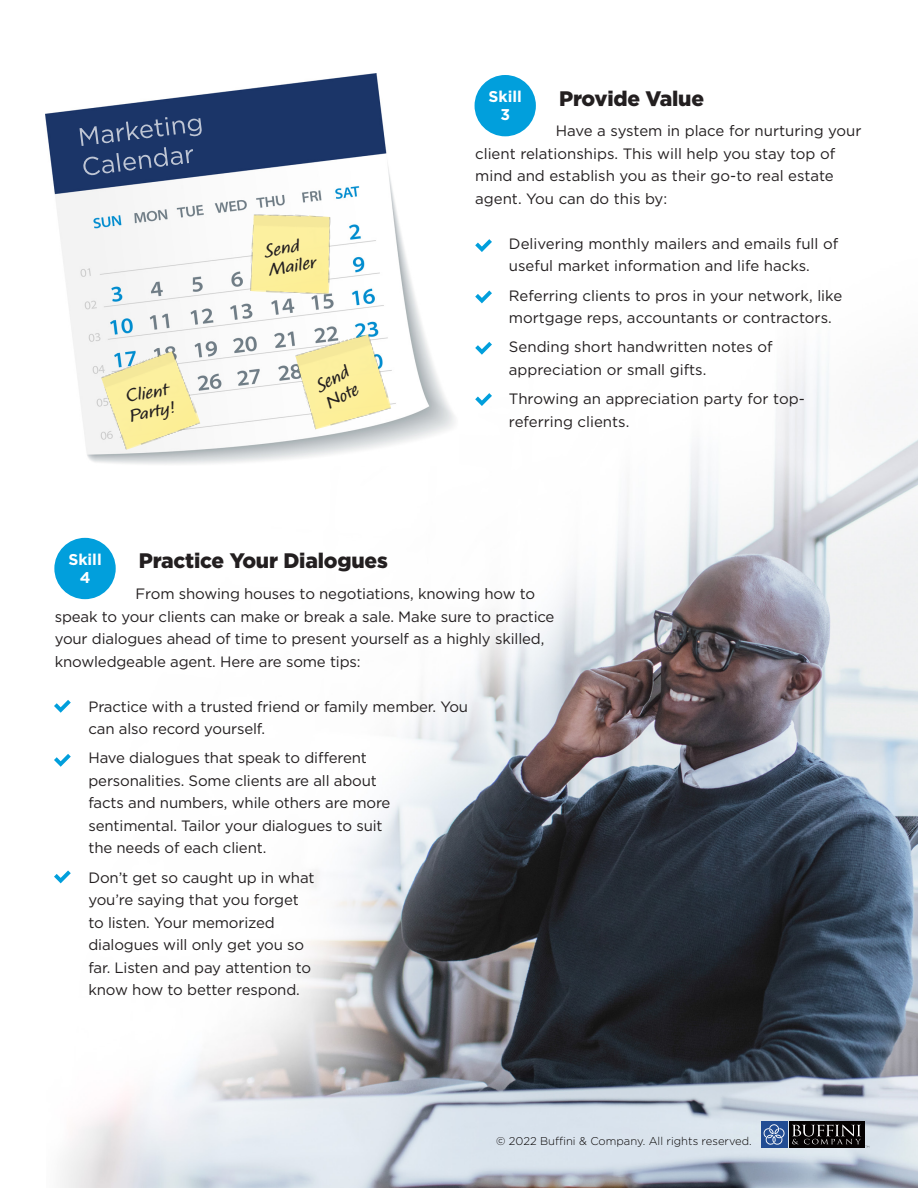
<style>
.page{position:relative;width:918px;height:1188px;background:#fff}
.page>*{position:absolute;margin:0;border:0;box-sizing:border-box;transform-origin:0 0}
.t1{font:900 21px "Gotham";letter-spacing:-.01em;color:#231f20}
.t2{font:600 18px/19.5px "Calliope MVB";color:#231f20}
.t3{font:700 15.6px "Gotham";color:#fff}
.t4{font:15px/22.5px "Gotham";letter-spacing:-.01em;color:#231f20}
.t5{font:300 11.25px "Gotham";color:#040101}
</style>
<div class="page">
<img style="left:56px;top:75px;width:862px;height:1113px">
<img style="left:45px;top:73px;width:414px;height:392px">
<div style="left:54px;top:538px;width:62px;height:61px;background:#019fdc;border-radius:50%"></div>
<svg style="left:54px;top:700px;width:17px;height:13px"></svg>
<svg style="left:54px;top:754px;width:17px;height:13px"></svg>
<svg style="left:54px;top:870px;width:17px;height:13px"></svg>
<div style="left:475px;top:75px;width:61px;height:61px;background:#019fdc;border-radius:50%"></div>
<svg style="left:475px;top:239px;width:17px;height:13px"></svg>
<svg style="left:475px;top:290px;width:17px;height:13px"></svg>
<svg style="left:475px;top:342px;width:17px;height:13px"></svg>
<svg style="left:475px;top:393px;width:17px;height:13px"></svg>
<img style="left:249px;top:212px;width:85px;height:84px">
<img style="left:295px;top:333px;width:97px;height:97px">
<img style="left:100px;top:350px;width:101px;height:100px">
<svg style="left:79px;top:117px;width:123px;height:59px"></svg>
<div style="left:761px;top:1121px;width:26px;height:27px;background:#214c93"></div>
<svg style="left:763px;top:1124px;width:22px;height:21px"></svg>
<div style="left:789px;top:1121px;width:75px;height:27px;background:linear-gradient(to right,#040101,#040101)"></div>
<svg style="left:792px;top:1125px;width:77px;height:23px"></svg>
<p class="t2" style="left:125px;top:388px;width:44px;rotate:-10deg">Client</p>
<p class="t2" style="left:128px;top:407px;width:47px;rotate:-10deg">Party!</p>
<p class="t2" style="left:264px;top:242px;width:50px;rotate:-10deg">Send<br>Mailer</p>
<p class="t2" style="left:313px;top:379px;width:36px;rotate:-28deg">Send<br>Note</p>
<p class="t1" style="left:559px;top:84px;width:147px">Provide Value</p>
<p class="t3" style="left:489px;top:86px;width:35px">Skill</p>
<p class="t3" style="left:500px;top:104px;width:11px">3</p>
<p class="t4" style="left:475px;top:120px;width:388px;text-indent:81px">Have a system in place for nurturing your client relationships. This will help you stay top of mind and establish you as their go-to real estate agent. You can do this by:</p>
<p class="t4" style="left:509px;top:232px;width:331px">Delivering monthly mailers and emails full of useful market information and life hacks.</p>
<p class="t4" style="left:509px;top:284px;width:335px">Referring clients to pros in your network, like mortgage reps, accountants or contractors.</p>
<p class="t4" style="left:509px;top:336px;width:265px">Sending short handwritten notes of appreciation or small gifts.</p>
<p class="t4" style="left:509px;top:387px;width:297px">Throwing an appreciation party for top&shy;referring clients.</p>
<p class="t1" style="left:139px;top:547px;width:250px">Practice Your Dialogues</p>
<p class="t3" style="left:68px;top:549px;width:35px">Skill</p>
<p class="t3" style="left:80px;top:567px;width:12px">4</p>
<p class="t4" style="left:55px;top:582px;width:501px;text-indent:81px">From showing houses to negotiations, knowing how to speak to your clients can make or break a sale. Make sure to practice your dialogues ahead of time to present yourself as a highly skilled, knowledgeable agent. Here are some tips:</p>
<p class="t4" style="left:88px;top:695px;width:381px">Practice with a trusted friend or family member. You can also record yourself.</p>
<p class="t4" style="left:88px;top:747px;width:304px">Have dialogues that speak to different personalities. Some clients are all about facts and numbers, while others are more sentimental. Tailor your dialogues to suit the needs of each client.</p>
<p class="t4" style="left:88px;top:866px;width:228px">Don’t get so caught up in what you’re saying that you forget to listen. Your memorized dialogues will only get you so far. Listen and pay attention to know how to better respond.</p>
<p class="t5" style="left:496px;top:1134px;width:257px">© 2022 Buffini &amp; Company. All rights reserved.</p>
</div>
